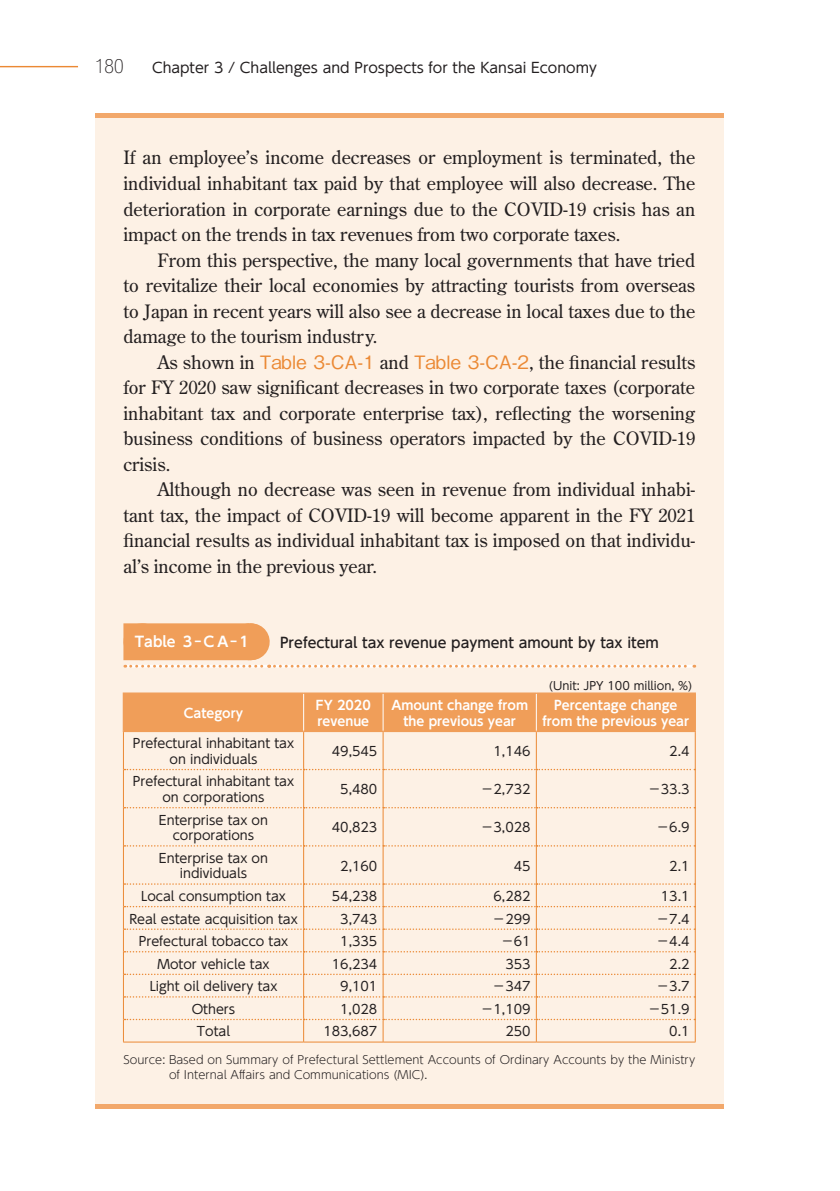
<style>
.page{position:relative;width:840px;height:1191px;background:#fff}
.page>*{position:absolute;margin:0;border:0;box-sizing:border-box;transform-origin:0 0}
.t1{font:100 condensed 19.8px "Helvetica Neue LT Std";color:#231f20}
.t2{font:18.4px/25.6px "Century Old Style Std";color:#231f20;text-align:justify}
.t3{font:14.2px "UD Shin Go NT Pr 6 N";color:#231f20}
.t4{font:500 14.2px "UD Shin Go NT Pr 6 N";color:#231f20}
.t5{font:700 14.2px "UD Shin Go NT Pr 6 N De";color:#fff}
.t6{font:12.8px/15.6px "UD Shin Go NT Pr 6 N";color:#231f20;text-align:center}
.t7{font:700 12.8px/15.6px "UD Shin Go NT Pr 6 N De";color:#fff;text-align:center}
.t8{font:300 11.4px/15.6px "UD Shin Go NT Pr 6 N";color:#231f20}
.t9{font:11.4px "UD Shin Go NT Pr 6 N";color:#231f20}
.s1{font-family:"Gothic BBB Pr 6 N";font-weight:500;color:#eb8934}
</style>
<div class="page">
<div style="left:95px;top:113px;width:628px;height:995px;background:#fdf1e5"></div>
<hr style="left:95px;top:113px;width:628px;height:4px;background:#f2a86b">
<hr style="left:95px;top:1104px;width:628px;height:4px;background:#f2a86b">
<svg style="left:125px;top:623px;width:569px;height:44px"></svg>
<hr style="left:142px;top:623px;width:1px;height:37px;background:#f09e59">
<hr style="left:250px;top:623px;width:1px;height:37px;background:#f09e59">
<div style="left:124px;top:694px;width:570px;height:36px;background:#f09e59"></div>
<svg style="left:124px;top:732px;width:570px;height:151px"></svg>
<hr style="left:303px;top:732px;width:1px;height:37px;background:#eb8934">
<hr style="left:382px;top:732px;width:1px;height:37px;background:#eb8934">
<hr style="left:535px;top:732px;width:1px;height:37px;background:#eb8934">
<hr style="left:303px;top:770px;width:1px;height:37px;background:#eb8934">
<hr style="left:382px;top:770px;width:1px;height:37px;background:#eb8934">
<hr style="left:535px;top:770px;width:1px;height:37px;background:#eb8934">
<hr style="left:303px;top:808px;width:1px;height:37px;background:#eb8934">
<hr style="left:382px;top:808px;width:1px;height:37px;background:#eb8934">
<hr style="left:535px;top:808px;width:1px;height:37px;background:#eb8934">
<hr style="left:303px;top:846px;width:1px;height:37px;background:#eb8934">
<hr style="left:382px;top:846px;width:1px;height:37px;background:#eb8934">
<hr style="left:535px;top:846px;width:1px;height:37px;background:#eb8934">
<svg style="left:124px;top:769px;width:570px;height:1px"></svg>
<svg style="left:124px;top:807px;width:570px;height:1px"></svg>
<svg style="left:124px;top:845px;width:570px;height:1px"></svg>
<hr style="left:123px;top:732px;width:1px;height:37px;background:#eb8934">
<hr style="left:694px;top:732px;width:1px;height:37px;background:#eb8934">
<hr style="left:123px;top:769px;width:1px;height:38px;background:#eb8934">
<hr style="left:694px;top:769px;width:1px;height:38px;background:#eb8934">
<hr style="left:123px;top:807px;width:1px;height:39px;background:#eb8934">
<hr style="left:694px;top:807px;width:1px;height:39px;background:#eb8934">
<hr style="left:123px;top:846px;width:1px;height:38px;background:#eb8934">
<hr style="left:694px;top:846px;width:1px;height:38px;background:#eb8934">
<svg style="left:123px;top:883px;width:572px;height:158px"></svg>
<hr style="left:123px;top:692px;width:180px;height:2px;background:#f09e59">
<hr style="left:123px;top:694px;width:1px;height:36px;background:#f09e59">
<hr style="left:303px;top:692px;width:80px;height:2px;background:#f09e59">
<hr style="left:383px;top:692px;width:153px;height:2px;background:#f09e59">
<hr style="left:536px;top:692px;width:159px;height:2px;background:#f09e59">
<hr style="left:694px;top:694px;width:1px;height:36px;background:#f09e59">
<hr style="left:123px;top:730px;width:180px;height:2px;background:#f09e59">
<hr style="left:303px;top:730px;width:80px;height:2px;background:#f09e59">
<hr style="left:383px;top:730px;width:153px;height:2px;background:#f09e59">
<hr style="left:536px;top:730px;width:159px;height:2px;background:#f09e59">
<hr style="left:123px;top:1041px;width:180px;height:1px;background:#eb8934">
<hr style="left:303px;top:1041px;width:80px;height:1px;background:#eb8934">
<hr style="left:383px;top:1041px;width:153px;height:1px;background:#eb8934">
<hr style="left:536px;top:1041px;width:159px;height:1px;background:#eb8934">
<hr style="left:382px;top:694px;width:1px;height:36px;background:#fff">
<hr style="left:535px;top:694px;width:1px;height:36px;background:#fff">
<hr style="left:303px;top:694px;width:1px;height:36px;background:#fff">
<hr style="left:0;top:66px;width:78px;height:1px;background:#eb8934">
<p class="t1" style="left:95px;top:55px;width:30px">180</p>
<p class="t3" style="left:152px;top:56px;width:446px">Chapter 3 / Challenges and Prospects for the Kansai Economy</p>
<p class="t2" style="left:123px;top:145px;width:573px">If an employee’s income decreases or employment is terminated, the individual inhabitant tax paid by that employee will also decrease. The deterioration in corporate earnings due to the COVID-19 crisis has an impact on the trends in tax revenues from two corporate taxes.</p>
<p class="t2" style="left:123px;top:247px;width:573px;text-indent:34px">From this perspective, the many local governments that have tried to revitalize their local economies by attracting tourists from overseas to Japan in recent years will also see a decrease in local taxes due to the damage to the tourism industry.</p>
<p class="t2" style="left:123px;top:349px;width:573px;text-indent:34px">As shown in <span class="s1">Table 3-CA-1</span> and <span class="s1">Table 3-CA-2</span>, the financial results for FY 2020 saw significant decreases in two corporate taxes (corporate inhabitant tax and corporate enterprise tax), reflecting the worsening business conditions of business operators impacted by the COVID-19 crisis.</p>
<p class="t2" style="left:123px;top:477px;width:573px;text-indent:34px">Although no decrease was seen in revenue from individual inhabi&shy;tant tax, the impact of COVID-19 will become apparent in the FY 2021 financial results as individual inhabitant tax is imposed on that individu&shy;al’s income in the previous year.</p>
<p class="t5" style="left:135px;top:630px;width:118px">Table 3-CA-1</p>
<p class="t4" style="left:280px;top:631px;width:380px">Prefectural tax revenue payment amount by tax item</p>
<p class="t9" style="left:548px;top:677px;width:145px">(Unit: JPY 100 million, %)</p>
<p class="t7" style="left:184px;top:705px;width:61px">Category</p>
<p class="t7" style="left:316px;top:697px;width:56px;text-align:left">FY 2020 revenue</p>
<p class="t7" style="left:391px;top:697px;width:138px">Amount change from the previous year</p>
<p class="t7" style="left:542px;top:697px;width:148px">Percentage change from the previous year</p>
<p class="t6" style="left:133px;top:735px;width:162px">Prefectural inhabitant tax on individuals</p>
<p class="t6" style="left:331px;top:743px;width:47px">49,545</p>
<p class="t6" style="left:493px;top:743px;width:39px">1,146</p>
<p class="t6" style="left:669px;top:743px;width:22px">2.4</p>
<p class="t6" style="left:133px;top:773px;width:162px">Prefectural inhabitant tax on corporations</p>
<p class="t6" style="left:340px;top:781px;width:39px">5,480</p>
<p class="t6" style="left:480px;top:781px;width:51px">−2,732</p>
<p class="t6" style="left:647px;top:781px;width:43px">−33.3</p>
<p class="t6" style="left:159px;top:811px;width:111px">Enterprise tax on corporations</p>
<p class="t6" style="left:331px;top:819px;width:47px">40,823</p>
<p class="t6" style="left:480px;top:819px;width:51px">−3,028</p>
<p class="t6" style="left:656px;top:819px;width:35px">−6.9</p>
<p class="t6" style="left:159px;top:849px;width:111px">Enterprise tax on individuals</p>
<p class="t6" style="left:340px;top:857px;width:39px">2,160</p>
<p class="t6" style="left:513px;top:857px;width:18px">45</p>
<p class="t6" style="left:669px;top:857px;width:22px">2.1</p>
<p class="t6" style="left:141px;top:888px;width:146px">Local consumption tax</p>
<p class="t6" style="left:331px;top:888px;width:47px">54,238</p>
<p class="t6" style="left:493px;top:888px;width:39px">6,282</p>
<p class="t6" style="left:660px;top:888px;width:30px">13.1</p>
<p class="t6" style="left:129px;top:910px;width:170px">Real estate acquisition tax</p>
<p class="t6" style="left:340px;top:910px;width:39px">3,743</p>
<p class="t6" style="left:492px;top:910px;width:40px">−299</p>
<p class="t6" style="left:656px;top:910px;width:35px">−7.4</p>
<p class="t6" style="left:139px;top:933px;width:151px">Prefectural tobacco tax</p>
<p class="t6" style="left:340px;top:933px;width:39px">1,335</p>
<p class="t6" style="left:500px;top:933px;width:31px">−61</p>
<p class="t6" style="left:656px;top:933px;width:35px">−4.4</p>
<p class="t6" style="left:157px;top:955px;width:113px">Motor vehicle tax</p>
<p class="t6" style="left:331px;top:955px;width:47px">16,234</p>
<p class="t6" style="left:505px;top:955px;width:27px">353</p>
<p class="t6" style="left:669px;top:955px;width:22px">2.2</p>
<p class="t6" style="left:150px;top:978px;width:129px">Light oil delivery tax</p>
<p class="t6" style="left:340px;top:978px;width:39px">9,101</p>
<p class="t6" style="left:492px;top:978px;width:40px">−347</p>
<p class="t6" style="left:656px;top:978px;width:35px">−3.7</p>
<p class="t6" style="left:191px;top:1000px;width:45px">Others</p>
<p class="t6" style="left:340px;top:1000px;width:39px">1,028</p>
<p class="t6" style="left:480px;top:1000px;width:51px">−1,109</p>
<p class="t6" style="left:647px;top:1000px;width:43px">−51.9</p>
<p class="t6" style="left:197px;top:1023px;width:35px">Total</p>
<p class="t6" style="left:323px;top:1023px;width:55px">183,687</p>
<p class="t6" style="left:505px;top:1023px;width:27px">250</p>
<p class="t6" style="left:668px;top:1023px;width:22px">0.1</p>
<p class="t8" style="left:169px;top:1051px;width:527px;text-indent:-46px">Source: Based on Summary of Prefectural Settlement Accounts of Ordinary Accounts by the Ministry of Internal Affairs and Communications (MIC).</p>
</div>
